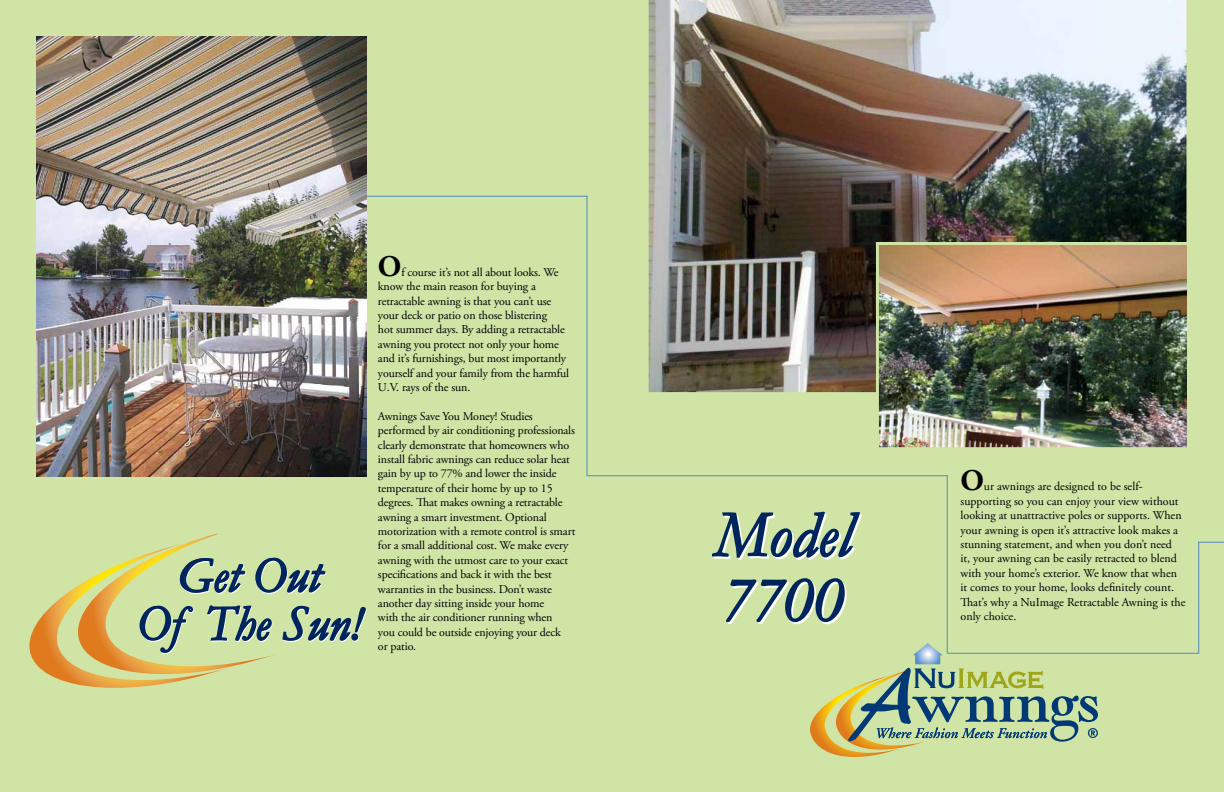
<style>
.page{position:relative;width:1224px;height:792px;background:#d0e4a6}
.page>*{position:absolute;margin:0;border:0;box-sizing:border-box;transform-origin:0 0}
.t1{font:italic 65px/65px "Garamond";color:#00245d}
.t2{font:italic 50px/48px "Garamond";color:#00245d;text-align:center}
.t3{font:700 30px "Adobe Garamond Pro";color:#000}
.t4{font:12px/14.4px "Adobe Garamond Pro";letter-spacing:-.01em;color:#000}
</style>
<div class="page">
<hr style="left:587px;top:475px;width:361px;height:1px;background:#4e8ac0">
<hr style="left:947px;top:475px;width:1px;height:178px;background:#4e8ac0">
<hr style="left:947px;top:653px;width:251px;height:1px;background:#4e8ac0">
<hr style="left:586px;top:196px;width:2px;height:280px;background:#4e8ac0">
<hr style="left:353px;top:196px;width:234px;height:1px;background:#4e8ac0">
<img style="left:36px;top:36px;width:330px;height:440px">
<img style="left:648px;top:0;width:539px;height:393px">
<hr style="left:1198px;top:542px;width:1px;height:112px;background:#4e8ac0">
<svg style="left:1198px;top:542px;width:26px;height:1px"></svg>
<img style="left:880px;top:246px;width:306px;height:200px">
<div style="left:876px;top:242px;width:314px;height:208px;border:3px solid #d0e4a6"></div>
<svg style="left:810px;top:643px;width:288px;height:114px"></svg>
<svg style="left:29px;top:534px;width:338px;height:154px"></svg>
<svg style="left:712px;top:511px;width:150px;height:49px"></svg>
<svg style="left:726px;top:578px;width:121px;height:47px"></svg>
<h2 class="t2" style="left:136px;top:551px;width:226px">Get Out<br>Of The Sun!</h2>
<h3 class="t3" style="left:378px;top:249px;width:23px">O</h3>
<p class="t4" style="left:378px;top:265px;width:193px;text-indent:23px">f course it’s not all about looks. We know the main reason for buying a retractable awning is that you can’t use your deck or patio on those blistering<br>hot summer days. By adding a retractable awning you protect not only your home and it’s furnishings, but most importantly yourself and your family from the harmful U.V. rays of the sun.</p>
<p class="t4" style="left:378px;top:409px;width:199px">Awnings Save You Money! Studies performed by air conditioning professionals clearly demonstrate that homeowners who install fabric awnings can reduce solar heat gain by up to 77% and lower the inside temperature of their home by up to 15 degrees. That makes owning a retractable awning a smart investment. Optional motorization with a remote control is smart for a small additional cost. We make every awning with the utmost care to your exact specifications and back it with the best warranties in the business. Don’t waste another day sitting inside your home<br>with the air conditioner running when<br>you could be outside enjoying your deck<br>or patio.</p>
<h1 class="t1" style="left:715px;top:502px;width:138px">Model<br>7700</h1>
<h3 class="t3" style="left:961px;top:464px;width:23px">O</h3>
<p class="t4" style="left:961px;top:480px;width:226px;text-indent:23px">ur awnings are designed to be self&shy;supporting so you can enjoy your view without looking at unattractive poles or supports. When your awning is open it’s attractive look makes a stunning statement, and when you don’t need<br>it, your awning can be easily retracted to blend with your home’s exterior. We know that when it comes to your home, looks definitely count.<br>That’s why a NuImage Retractable Awning is the only choice.</p>
</div>
